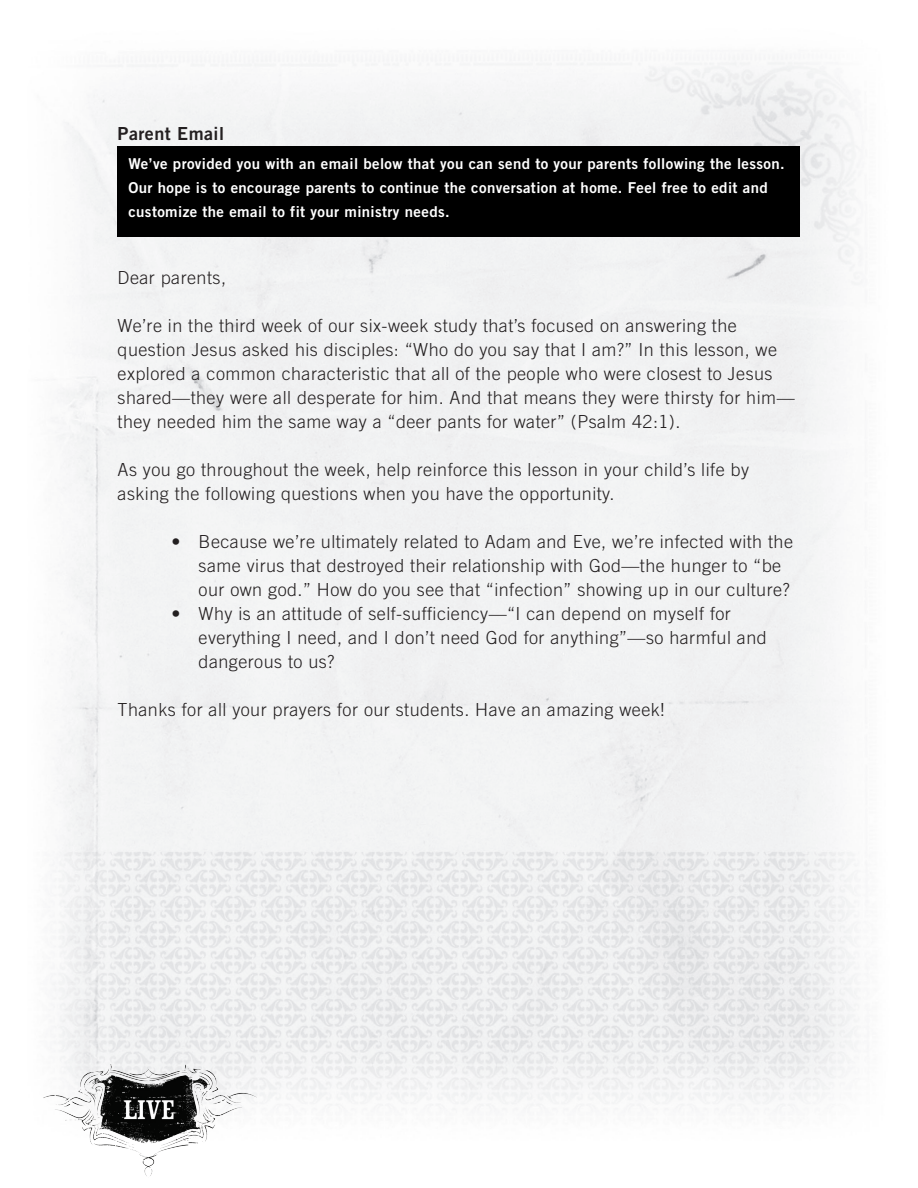
<style>
.page{position:relative;width:918px;height:1188px;background:#fff}
.page>*{position:absolute;margin:0;border:0;box-sizing:border-box;transform-origin:0 0}
.t1{font:300 18px/24px "Trade Gothic LT Std";letter-spacing:.025em;color:#231f20}
.t2{font:18px "Trade Gothic LT Std Bd 2";letter-spacing:.025em;color:#231f20}
.t3{font:15px/24px "Trade Gothic LT Std Bd 2";letter-spacing:.025em;color:#fff}
</style>
<div class="page">
<img style="left:43px;top:56px;width:819px;height:1054px">
<img style="left:44px;top:1065px;width:213px;height:111px">
<div style="left:118px;top:146px;width:682px;height:90px;background:#000"></div>
<p class="t2" style="left:118px;top:123px;width:108px">Parent Email</p>
<p class="t3" style="left:128px;top:152px;width:658px">We’ve provided you with an email below that you can send to your parents following the lesson.<br>Our hope is to encourage parents to continue the conversation at home. Feel free to edit and customize the email to fit your ministry needs.</p>
<p class="t1" style="left:118px;top:266px;width:110px">Dear parents,</p>
<p class="t1" style="left:118px;top:314px;width:679px">We’re in the third week of our six-week study that’s focused on answering the question Jesus asked his disciples: “Who do you say that I am?” In this lesson, we explored a common characteristic that all of the people who were closest to Jesus shared—they were all desperate for him. And that means they were thirsty for him— they needed him the same way a “deer pants for water” (Psalm 42:1).</p>
<p class="t1" style="left:118px;top:458px;width:633px">As you go throughout the week, help reinforce this lesson in your child’s life by asking the following questions when you have the opportunity.</p>
<p class="t1" style="left:199px;top:530px;width:596px;text-indent:-27px">• Because we’re ultimately related to Adam and Eve, we’re infected with the same virus that destroyed their relationship with God—the hunger to “be our own god.” How do you see that “infection” showing up in our culture?</p>
<p class="t1" style="left:199px;top:602px;width:570px;text-indent:-27px">• Why is an attitude of self-sufficiency—“I can depend on myself for everything I need, and I don’t need God for anything”—so harmful and dangerous to us?</p>
<p class="t1" style="left:118px;top:698px;width:548px">Thanks for all your prayers for our students. Have an amazing week!</p>
</div>
